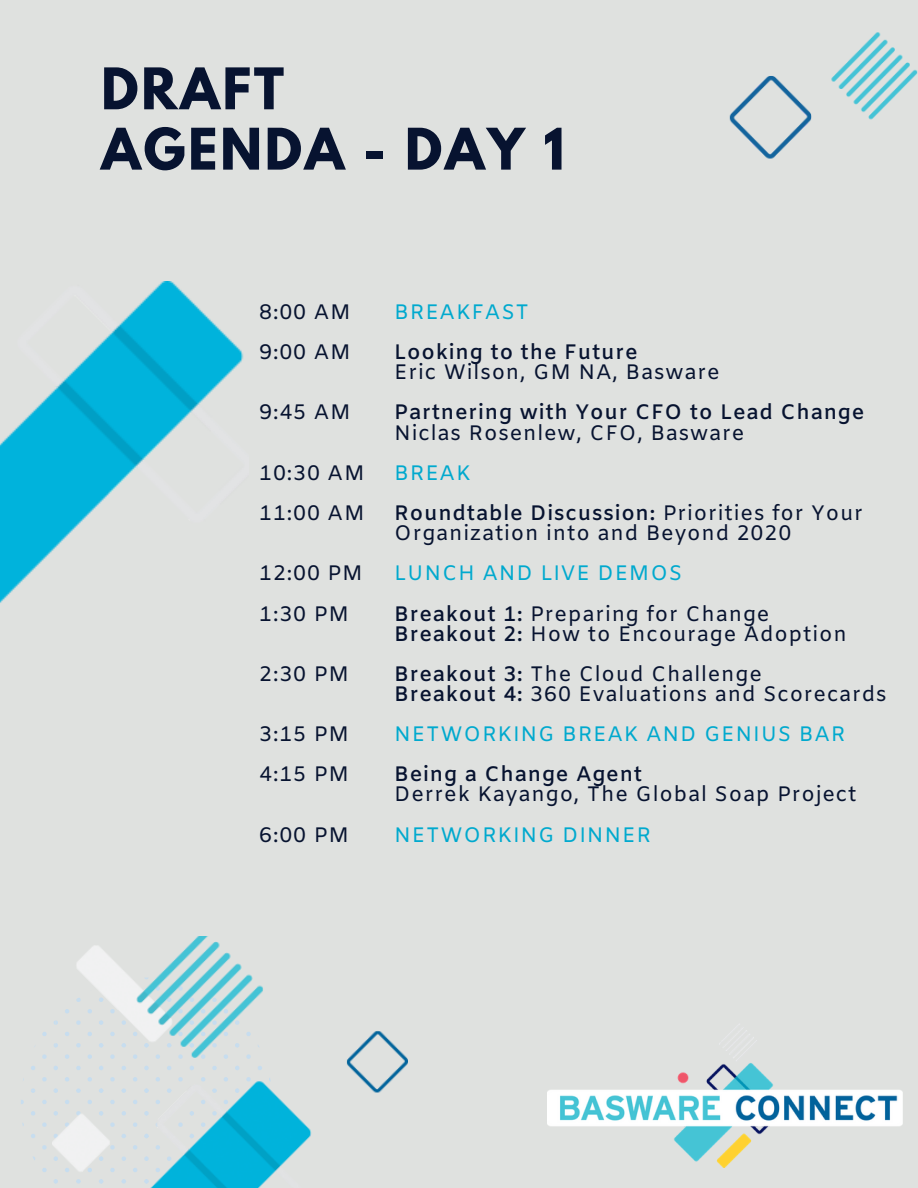
<style>
.page{position:relative;width:918px;height:1188px;background:#dfe1df}
.page>*{position:absolute;margin:0;border:0;box-sizing:border-box;transform-origin:0 0}
.t1{font:700 50.85px/60.3px "League Spartan";letter-spacing:.05em;color:#071330}
.t2{font:21px/40.2px "Amiko";letter-spacing:.04em;color:#071330}
.t3{font:600 21px/40.2px "Amiko";letter-spacing:.04em;color:#071330}
.t4{font:21px "Amiko";letter-spacing:.04em;color:#00a9ce}
.s1{font-weight:400;color:#00a9ce}
.s2{font-weight:400}
.s3{color:#00a9ce}
.s4{font-weight:600}
</style>
<div class="page">
<svg style="left:42px;top:1032px;width:5px;height:4px"></svg>
<svg style="left:31px;top:1066px;width:4px;height:4px"></svg>
<svg style="left:42px;top:1077px;width:5px;height:5px"></svg>
<svg style="left:42px;top:1054px;width:5px;height:5px"></svg>
<svg style="left:31px;top:1111px;width:4px;height:5px"></svg>
<svg style="left:42px;top:1122px;width:5px;height:5px"></svg>
<svg style="left:42px;top:1100px;width:5px;height:4px"></svg>
<svg style="left:31px;top:1088px;width:4px;height:5px"></svg>
<svg style="left:42px;top:1168px;width:5px;height:4px"></svg>
<svg style="left:42px;top:1145px;width:5px;height:5px"></svg>
<svg style="left:31px;top:1134px;width:4px;height:4px"></svg>
<img style="left:52px;top:936px;width:356px;height:252px">
<img style="left:0;top:282px;width:244px;height:321px">
<img style="left:729px;top:32px;width:189px;height:127px">
<img style="left:548px;top:1030px;width:354px;height:138px">
<h1 class="t1" style="left:101px;top:65px;width:465px">DRAFT<br>AGENDA - DAY 1</h1>
<p class="t2" style="left:259px;top:293px;width:93px">8:00 AM<br>9:00 AM</p>
<p class="t2" style="left:259px;top:394px;width:93px">9:45 AM</p>
<p class="t2" style="left:259px;top:454px;width:107px">10:30 AM<br>11:00 AM</p>
<p class="t2" style="left:259px;top:555px;width:105px">12:00 PM<br>1:30 PM</p>
<p class="t2" style="left:259px;top:655px;width:91px">2:30 PM</p>
<p class="t2" style="left:259px;top:716px;width:91px">3:15 PM<br>4:15 PM</p>
<p class="t2" style="left:259px;top:816px;width:91px">6:00 PM</p>
<p class="t4" style="left:394px;top:299px;width:136px">BREAKFAST</p>
<p class="t3" style="left:394px;top:334px;width:245px">Looking to the Future</p>
<p class="t2" style="left:394px;top:354px;width:327px">Eric Wilson, GM NA, Basware</p>
<p class="t3" style="left:394px;top:394px;width:472px">Partnering with Your CFO to Lead Change</p>
<p class="t2" style="left:394px;top:414px;width:352px">Niclas Rosenlew, CFO, Basware</p>
<p class="t3" style="left:394px;top:454px;width:470px"><span class="s1">BREAK<br></span>Roundtable Discussion: <span class="s2">Priorities for Your</span></p>
<p class="t2" style="left:394px;top:514px;width:399px">Organization into and Beyond 2020</p>
<p class="t2" style="left:394px;top:555px;width:377px"><span class="s3">LUNCH AND LIVE DEMOS<br></span><span class="s4">Breakout 1:</span> Preparing for Change</p>
<p class="t2" style="left:394px;top:615px;width:454px"><span class="s4">Breakout 2:</span> How to Encourage Adoption<br><span class="s4">Breakout 3:</span> The Cloud Challenge</p>
<p class="t2" style="left:394px;top:675px;width:494px"><span class="s4">Breakout 4:</span> 360 Evaluations and Scorecards<br><span class="s3">NETWORKING BREAK AND GENIUS BAR</span></p>
<p class="t3" style="left:394px;top:756px;width:250px">Being a Change Agent</p>
<p class="t2" style="left:394px;top:776px;width:464px">Derrek Kayango, The Global Soap Project</p>
<p class="t4" style="left:394px;top:822px;width:258px">NETWORKING DINNER</p>
</div>
